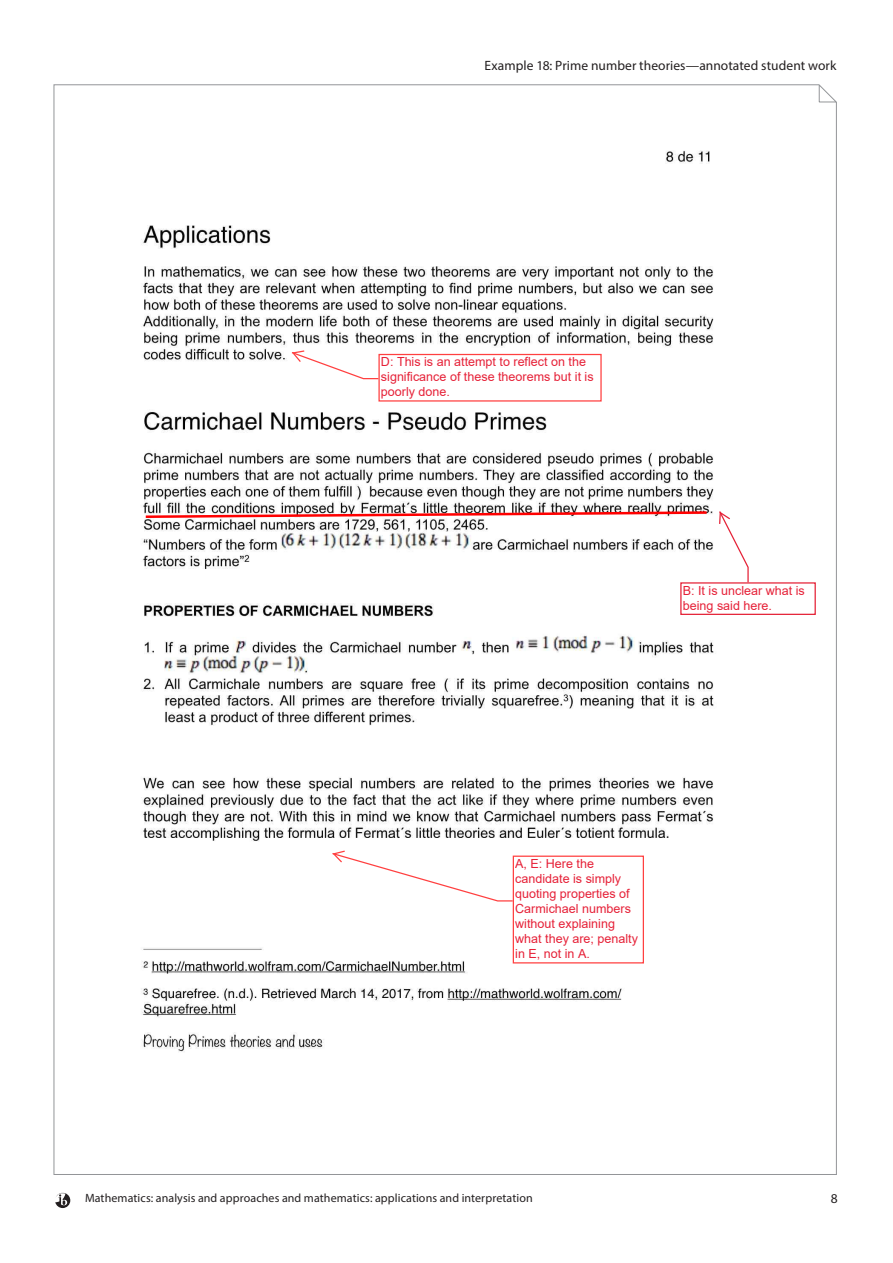
<style>
.page{position:relative;width:893px;height:1263px;background:#fff}
.page>*{position:absolute;margin:0;border:0;box-sizing:border-box;transform-origin:0 0}
.t1{font:13.5px "Myriad Pro";letter-spacing:.005em;color:#231f20}
.t2{font:12.6px/15px "Arial";color:#e62138}
.t3{font:12px "Myriad Pro";letter-spacing:.005em;color:#231f20}
</style>
<div class="page">
<svg style="left:816px;top:84px;width:21px;height:21px"></svg>
<svg style="left:55px;top:1192px;width:15px;height:16px"></svg>
<img style="left:141px;top:150px;width:573px;height:902px">
<svg style="left:291px;top:350px;width:89px;height:30px"></svg>
<div style="left:379px;top:354px;width:222px;height:47px;background:#fff"></div>
<div style="left:378px;top:354px;width:224px;height:48px;border:1px solid #ff4040"></div>
<svg style="left:143px;top:510px;width:566px;height:9px"></svg>
<svg style="left:331px;top:850px;width:183px;height:52px"></svg>
<div style="left:513px;top:856px;width:130px;height:107px;background:#fff"></div>
<div style="left:513px;top:855px;width:131px;height:108px;border:1px solid #ff4040"></div>
<svg style="left:719px;top:511px;width:30px;height:71px"></svg>
<div style="left:681px;top:583px;width:134px;height:31px;background:#fff"></div>
<div style="left:680px;top:582px;width:136px;height:33px;border:1px solid #e52237"></div>
<p class="t1" style="left:485px;top:58px;width:353px">Example 18: Prime number theories—annotated student work</p>
<p class="t2" style="left:381px;top:354px;width:214px">D: This is an attempt to reflect on the significance of these theorems but it is poorly done.</p>
<p class="t2" style="left:683px;top:583px;width:124px">B: It is unclear what is being said here.</p>
<p class="t2" style="left:515px;top:856px;width:124px">A, E: Here the candidate is simply quoting properties of<br>Carmichael numbers without explaining what they are; penalty in E, not in A.</p>
<p class="t3" style="left:85px;top:1190px;width:449px">Mathematics: analysis and approaches and mathematics: applications and interpretation</p>
<p class="t1" style="left:831px;top:1190px;width:8px">8</p>
</div>
